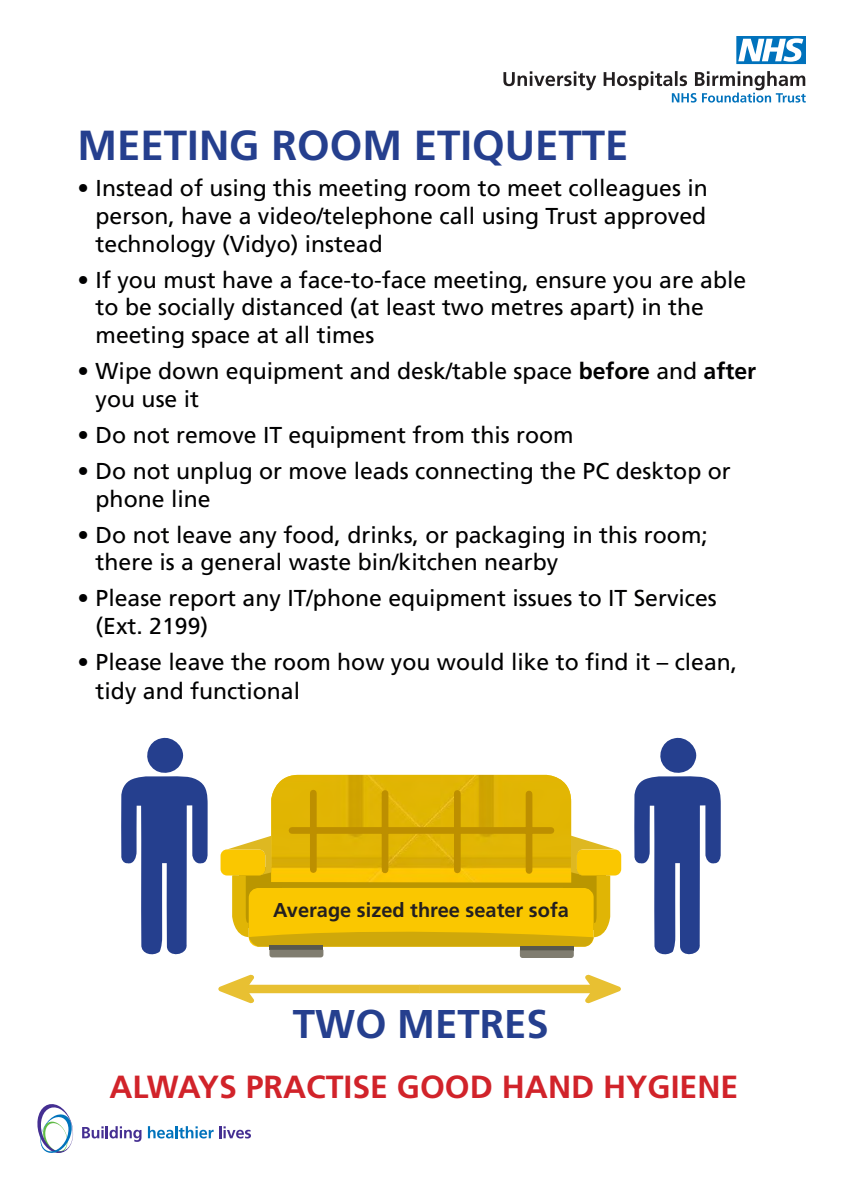
<style>
.page{position:relative;width:842px;height:1191px;background:#fff}
.page>*{position:absolute;margin:0;border:0;box-sizing:border-box;transform-origin:0 0}
.t1{font:700 42px "Frutiger";color:#253f8e}
.t2{font:700 40.1px "Frutiger";color:#253f8e}
.t3{font:700 32px "Frutiger";color:#d1232a}
.t4{font:23px/27.6px "Frutiger";color:#000001}
.t5{font:700 20px "Frutiger";color:#231f20}
.s1{font-weight:700}
</style>
<div class="page">
<svg style="left:37px;top:1104px;width:36px;height:49px"></svg>
<svg style="left:82px;top:1126px;width:59px;height:15px"></svg>
<svg style="left:148px;top:1126px;width:103px;height:12px"></svg>
<svg style="left:503px;top:71px;width:303px;height:32px"></svg>
<svg style="left:736px;top:36px;width:70px;height:28px"></svg>
<div style="left:221px;top:849px;width:44px;height:26px;background:#fac700;border-radius:6px"></div>
<div style="left:576px;top:849px;width:45px;height:26px;background:#fac700;border-radius:6px"></div>
<svg style="left:227px;top:775px;width:388px;height:183px"></svg>
<svg style="left:218px;top:974px;width:403px;height:30px"></svg>
<svg style="left:121px;top:737px;width:87px;height:218px"></svg>
<svg style="left:634px;top:737px;width:87px;height:218px"></svg>
<p class="t1" style="left:78px;top:121px;width:552px">MEETING ROOM ETIQUETTE</p>
<p class="t4" style="left:96px;top:174px;width:614px;text-align:justify;text-indent:-18px">• Instead of using this meeting room to meet colleagues in person, have a video/telephone call using Trust approved technology (Vidyo) instead</p>
<p class="t4" style="left:96px;top:266px;width:652px;text-indent:-18px">• If you must have a face-to-face meeting, ensure you are able to be socially distanced (at least two metres apart) in the meeting space at all times</p>
<p class="t4" style="left:96px;top:357px;width:662px;text-indent:-18px">• Wipe down equipment and desk/table space <span class="s1">before</span> and <span class="s1">after </span>you use it</p>
<p class="t4" style="left:78px;top:421px;width:497px">• Do not remove IT equipment from this room</p>
<p class="t4" style="left:96px;top:457px;width:637px;text-indent:-18px">• Do not unplug or move leads connecting the PC desktop or phone line</p>
<p class="t4" style="left:96px;top:520px;width:614px;text-indent:-18px">• Do not leave any food, drinks, or packaging in this room; there is a general waste bin/kitchen nearby</p>
<p class="t4" style="left:96px;top:584px;width:623px;text-indent:-18px">• Please report any IT/phone equipment issues to IT Services (Ext. 2199)</p>
<p class="t4" style="left:96px;top:647px;width:643px;line-height:28.8px;text-indent:-18px">• Please leave the room how you would like to find it – clean, tidy and functional</p>
<p class="t5" style="left:273px;top:898px;width:297px">Average sized three seater sofa</p>
<h2 class="t2" style="left:293px;top:1000px;width:257px">TWO METRES</h2>
<h3 class="t3" style="left:110px;top:1068px;width:630px">ALWAYS PRACTISE GOOD HAND HYGIENE</h3>
</div>
